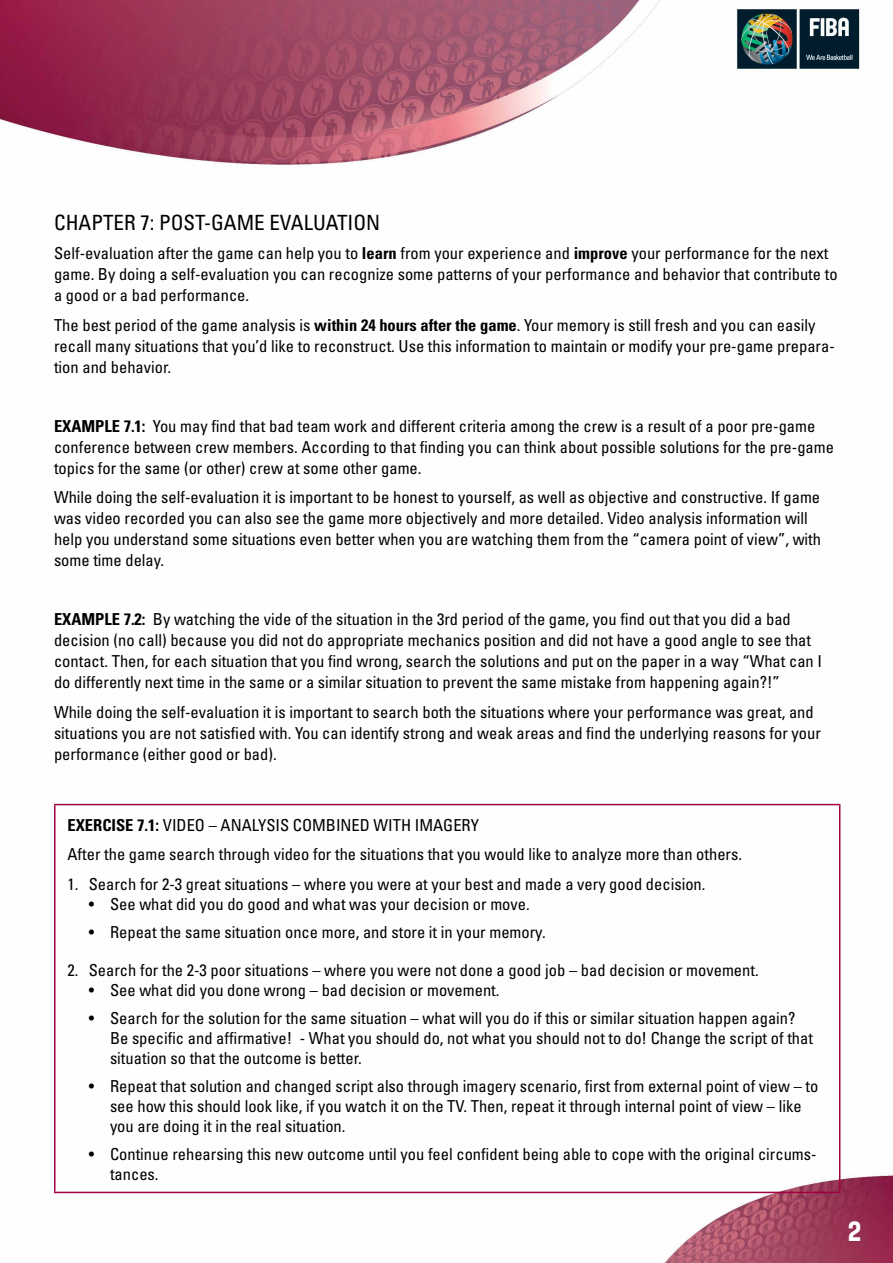
<style>
.page{position:relative;width:893px;height:1263px;background:#fff}
.page>*{position:absolute;margin:0;border:0;box-sizing:border-box;transform-origin:0 0}
.t1{font:27px "Fiba";color:#fff}
.t2{font:condensed 21px "Univers";color:#000}
.t3{font:condensed 16.5px/21px "Univers";color:#000}
.s1{font-weight:700}
</style>
<div class="page">
<img style="left:0;top:0;width:893px;height:1263px">
<hr style="left:54px;top:804px;width:786px;height:1px;background:#9f0243">
<hr style="left:54px;top:805px;width:2px;height:387px;background:#9f0243">
<hr style="left:839px;top:805px;width:1px;height:387px;background:#9f0243">
<hr style="left:54px;top:1192px;width:786px;height:1px;background:#9f0243">
<p class="t2" style="left:54px;top:209px;width:328px">CHAPTER 7: POST-GAME EVALUATION</p>
<p class="t3" style="left:54px;top:242px;width:785px">Self-evaluation after the game can help you to <span class="s1">learn</span> from your experience and <span class="s1">improve</span> your performance for the next game. By doing a self-evaluation you can recognize some patterns of your performance and behavior that contribute to a good or a bad performance.</p>
<p class="t3" style="left:54px;top:314px;width:782px">The best period of the game analysis is <span class="s1">within 24 hours after the game</span>. Your memory is still fresh and you can easily recall many situations that you’d like to reconstruct. Use this information to maintain or modify your pre-game prepara&shy;tion and behavior.</p>
<p class="t3" style="left:54px;top:415px;width:781px"><span class="s1">EXAMPLE 7.1:</span> You may find that bad team work and different criteria among the crew is a result of a poor pre-game conference between crew members. According to that finding you can think about possible solutions for the pre-game topics for the same (or other) crew at some other game.</p>
<p class="t3" style="left:54px;top:486px;width:769px">While doing the self-evaluation it is important to be honest to yourself, as well as objective and constructive. If game was video recorded you can also see the game more objectively and more detailed. Video analysis information will help you understand some situations even better when you are watching them from the “camera point of view”, with some time delay.</p>
<p class="t3" style="left:54px;top:608px;width:770px"><span class="s1">EXAMPLE 7.2:</span> By watching the vide of the situation in the 3rd period of the game, you find out that you did a bad decision (no call) because you did not do appropriate mechanics position and did not have a good angle to see that contact. Then, for each situation that you find wrong, search the solutions and put on the paper in a way “What can I do differently next time in the same or a similar situation to prevent the same mistake from happening again?!”</p>
<p class="t3" style="left:54px;top:701px;width:768px">While doing the self-evaluation it is important to search both the situations where your performance was great, and situations you are not satisfied with. You can identify strong and weak areas and find the underlying reasons for your performance (either good or bad).</p>
<p class="t3" style="left:68px;top:810px;width:676px;line-height:29.5px"><span class="s1">EXERCISE 7.1:</span> VIDEO – ANALYSIS COMBINED WITH IMAGERY<br>After the game search through video for the situations that you would like to analyze more than others.</p>
<p class="t3" style="left:68px;top:873px;width:639px">1. Search for 2-3 great situations – where you were at your best and made a very good decision.</p>
<p class="t3" style="left:89px;top:893px;width:442px">• See what did you do good and what was your decision or move.</p>
<p class="t3" style="left:89px;top:921px;width:458px">• Repeat the same situation once more, and store it in your memory.</p>
<p class="t3" style="left:67px;top:959px;width:693px">2. Search for the 2-3 poor situations – where you were not done a good job – bad decision or movement.</p>
<p class="t3" style="left:89px;top:979px;width:412px">• See what did you done wrong – bad decision or movement.</p>
<p class="t3" style="left:110px;top:1008px;width:704px;line-height:19.8px;text-indent:-21px">• Search for the solution for the same situation – what will you do if this or similar situation happen again?<br>Be specific and affirmative! - What you should do, not what you should not to do! Change the script of that situation so that the outcome is better.</p>
<p class="t3" style="left:110px;top:1076px;width:710px;line-height:19.8px;text-indent:-21px">• Repeat that solution and changed script also through imagery scenario, first from external point of view – to see how this should look like, if you watch it on the TV. Then, repeat it through internal point of view – like you are doing it in the real situation.</p>
<p class="t3" style="left:110px;top:1144px;width:708px;line-height:19.8px;text-indent:-21px">• Continue rehearsing this new outcome until you feel confident being able to cope with the original circums&shy;tances.</p>
<h1 class="t1" style="left:848px;top:1215px;width:14px">2</h1>
</div>
